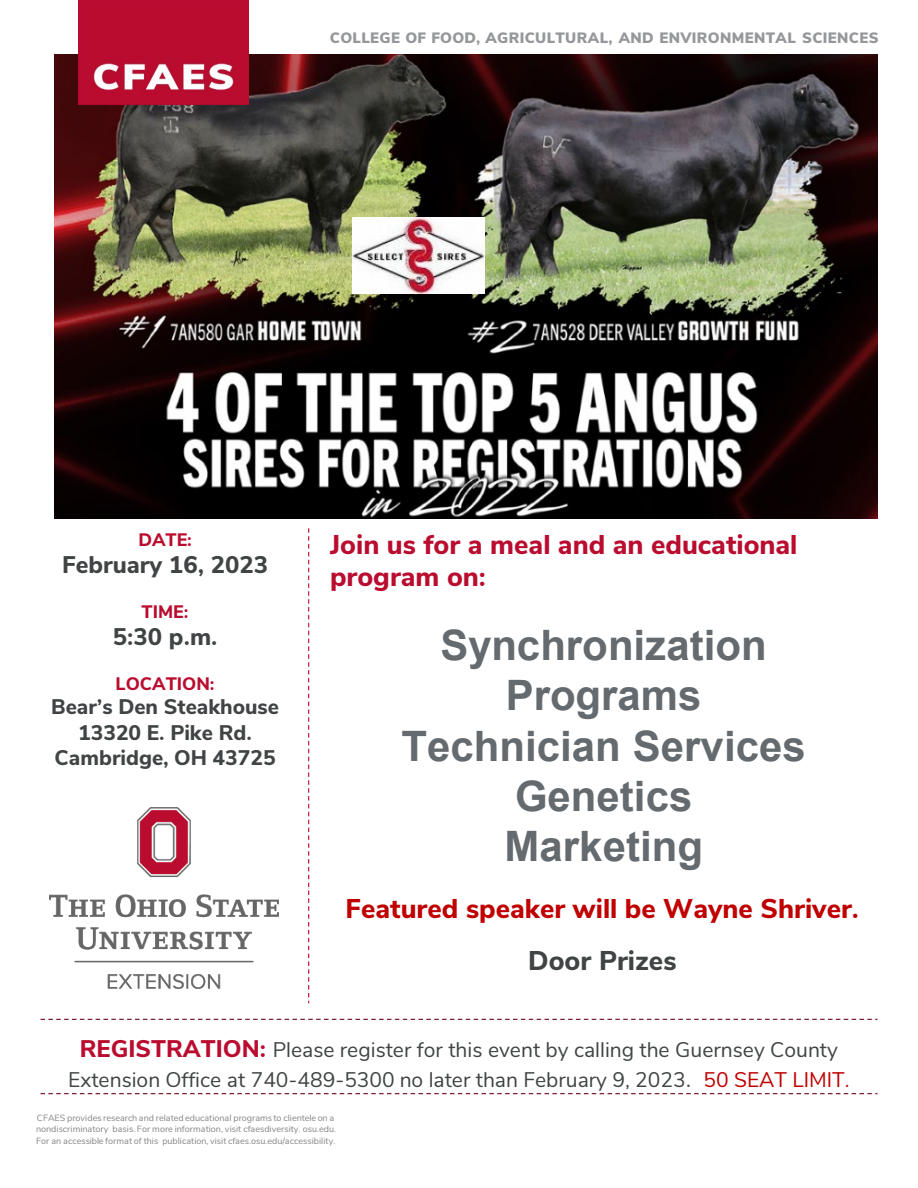
<style>
.page{position:relative;width:918px;height:1188px;background:#fff}
.page>*{position:absolute;margin:0;border:0;box-sizing:border-box;transform-origin:0 0}
.t1{font:700 42px/50.4px "Arial";color:#646a6e;text-align:center}
.t2{font:800 27px/32.4px "Buckeye Sans";color:#ba0c2f}
.t3{font:800 27px "Buckeye Sans";color:#c00000}
.t4{font:800 27px "Buckeye Sans";color:#414445}
.t5{font:800 24px "Buckeye Sans";color:#414445}
.t6{font:21px/30.6px "Buckeye Sans";color:#414444;text-align:center}
.t7{font:800 21px "Buckeye Sans";color:#414445}
.t8{font:800 18px "Buckeye Sans";color:#ba0c2f}
.t9{font:900 15px "Buckeye Sans";letter-spacing:.025em;color:#95979a}
.t10{font:9px/11.2px "Buckeye Sans";color:#838587}
.s1{font-weight:800;font-size:24px;color:#ba0c2f}
.s2{font-size:24px}
.s3{color:#c00000}
</style>
<div class="page">
<svg style="left:308px;top:528px;width:1px;height:475px"></svg>
<img style="left:50px;top:807px;width:228px;height:182px">
<svg style="left:40px;top:1019px;width:838px;height:1px"></svg>
<svg style="left:40px;top:1093px;width:838px;height:1px"></svg>
<img style="left:54px;top:54px;width:824px;height:465px">
<img style="left:78px;top:0;width:171px;height:105px">
<img style="left:353px;top:217px;width:132px;height:77px">
<h3 class="t9" style="left:330px;top:27px;width:550px">COLLEGE OF FOOD, AGRICULTURAL, AND ENVIRONMENTAL SCIENCES</h3>
<p class="t8" style="left:138px;top:527px;width:55px">DATE:</p>
<p class="t5" style="left:62px;top:547px;width:208px">February 16, 2023</p>
<p class="t8" style="left:142px;top:599px;width:48px">TIME:</p>
<p class="t5" style="left:113px;top:619px;width:106px">5:30 p.m.</p>
<p class="t8" style="left:116px;top:671px;width:100px">LOCATION:</p>
<p class="t7" style="left:51px;top:692px;width:229px">Bear’s Den Steakhouse</p>
<p class="t7" style="left:78px;top:717px;width:175px">13320 E. Pike Rd.</p>
<p class="t7" style="left:55px;top:742px;width:223px">Cambridge, OH 43725</p>
<p class="t2" style="left:330px;top:527px;width:469px">Join us for a meal and an educational program on:</p>
<h2 class="t1" style="left:402px;top:620px;width:406px">Synchronization<br>Programs<br>Technician Services<br>Genetics<br>Marketing</h2>
<p class="t3" style="left:346px;top:889px;width:515px">Featured speaker will be Wayne Shriver.</p>
<p class="t4" style="left:528px;top:941px;width:150px">Door Prizes</p>
<p class="t6" style="left:68px;top:1033px;width:783px"><span class="s1">REGISTRATION:</span> Please register for this event by calling the Guernsey County<br>Extension Office at 740-489-5300 no later than February 9, 2023<span class="s2">.</span> <span class="s3">50 SEAT LIMIT.</span></p>
<p class="t10" style="left:36px;top:1112px;width:301px">CFAES provides research and related educational programs to clientele on a nondiscriminatory basis. For more information, visit cfaesdiversity. osu.edu.<br>For an accessible format of this publication, visit cfaes.osu.edu/accessibility.</p>
</div>
